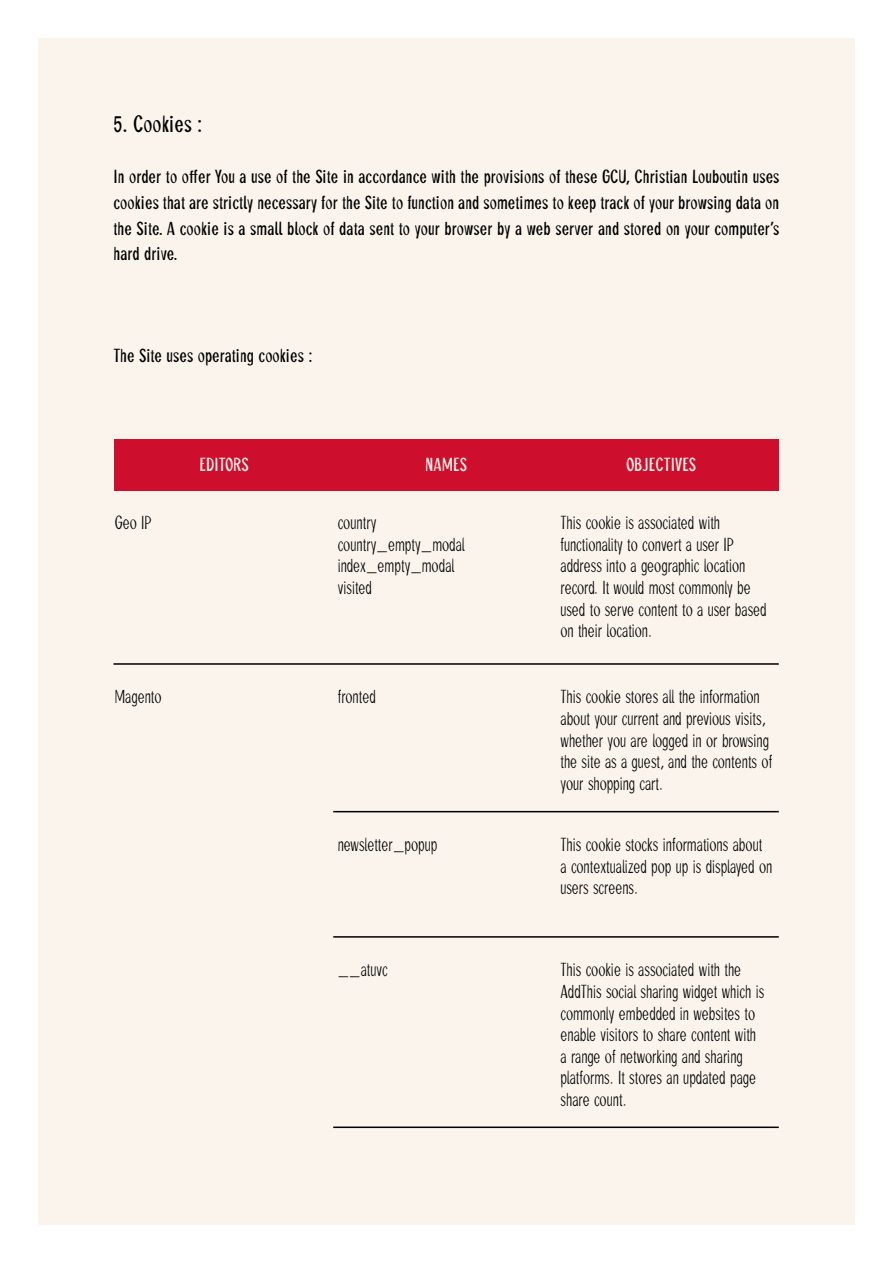
<style>
.page{position:relative;width:893px;height:1263px;background:#fff}
.page>*{position:absolute;margin:0;border:0;box-sizing:border-box;transform-origin:0 0}
.t1{font:22.5px "Exhibitionniste Text Regular";color:#000}
.t2{font:18px/21.6px "Exhibitionniste Text Light";color:#000}
.t3{font:18px/25.5px "Exhibitionniste Text Regular";color:#000;text-align:justify}
.t4{font:18px "Exhibitionniste Text Regular";color:#faf4ed}
</style>
<div class="page">
<div style="left:1px;top:23px;width:892px;height:1240px;background:#faf4ed"></div>
<div style="left:0;top:1225px;width:893px;height:38px;background:#fff"></div>
<div style="left:0;top:0;width:893px;height:38px;background:#fff"></div>
<div style="left:0;top:10px;width:38px;height:1253px;background:#fff"></div>
<div style="left:855px;top:0;width:38px;height:1263px;background:#fff"></div>
<div style="left:114px;top:439px;width:665px;height:51px;background:#ce0e2d"></div>
<hr style="left:113px;top:663px;width:666px;height:2px;background:#000">
<hr style="left:333px;top:811px;width:446px;height:1px;background:#000">
<hr style="left:333px;top:936px;width:446px;height:2px;background:#000">
<hr style="left:333px;top:1126px;width:446px;height:2px;background:#000">
<p class="t1" style="left:113px;top:108px;width:91px">5. Cookies :</p>
<p class="t3" style="left:113px;top:163px;width:668px">In order to offer You a use of the Site in accordance with the provisions of these GCU, Christian Louboutin uses cookies that are strictly necessary for the Site to function and sometimes to keep track of your browsing data on the Site. A cookie is a small block of data sent to your browser by a web server and stored on your computer’s hard drive.</p>
<p class="t3" style="left:113px;top:342px;width:201px">The Site uses operating cookies :</p>
<p class="t4" style="left:199px;top:451px;width:51px">EDITORS</p>
<p class="t4" style="left:425px;top:451px;width:43px">NAMES</p>
<p class="t4" style="left:626px;top:451px;width:72px">OBJECTIVES</p>
<p class="t2" style="left:115px;top:511px;width:38px">Geo IP</p>
<p class="t2" style="left:338px;top:511px;width:40px">country</p>
<p class="t2" style="left:338px;top:533px;width:128px">country_empty_modal</p>
<p class="t2" style="left:338px;top:554px;width:118px">index_empty_modal</p>
<p class="t2" style="left:338px;top:576px;width:36px">visited</p>
<p class="t2" style="left:560px;top:511px;width:208px">This cookie is associated with functionality to convert a user IP address into a geographic location record. It would most commonly be used to serve content to a user based on their location.</p>
<p class="t2" style="left:115px;top:685px;width:48px">Magento</p>
<p class="t2" style="left:338px;top:685px;width:40px">fronted</p>
<p class="t2" style="left:560px;top:685px;width:213px">This cookie stores all the information about your current and previous visits, whether you are logged in or browsing the site as a guest, and the contents of your shopping cart.</p>
<p class="t2" style="left:338px;top:833px;width:101px">newsletter_popup</p>
<p class="t2" style="left:560px;top:833px;width:213px">This cookie stocks informations about a contextualized pop up is displayed on users screens.</p>
<p class="t2" style="left:338px;top:958px;width:52px">__atuvc</p>
<p class="t2" style="left:560px;top:958px;width:205px">This cookie is associated with the<br>AddThis social sharing widget which is commonly embedded in websites to enable visitors to share content with a range of networking and sharing platforms. It stores an updated page share count.</p>
</div>
